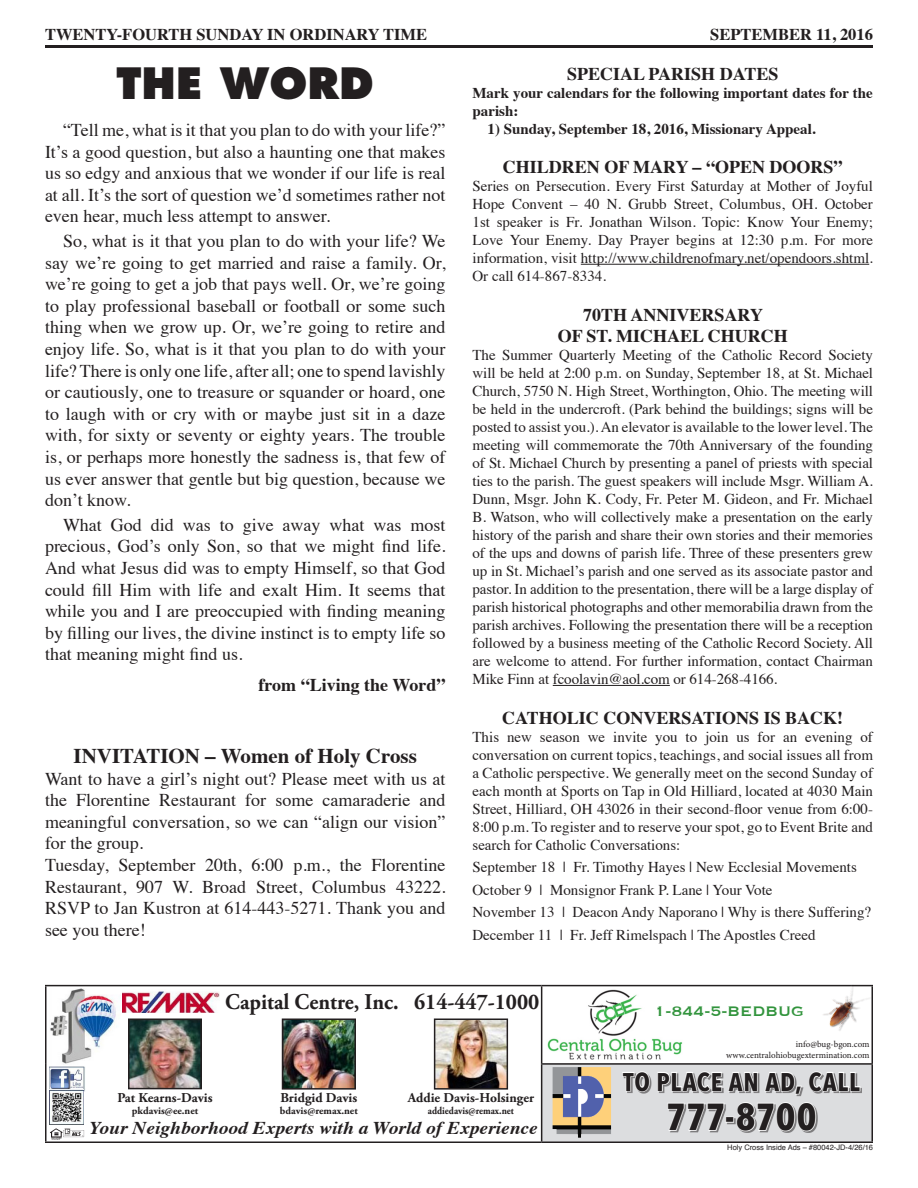
<style>
.page{position:relative;width:918px;height:1188px;background:#fff}
.page>*{position:absolute;margin:0;border:0;box-sizing:border-box;transform-origin:0 0}
.t1{font:800 42px "Futura";color:#231f20}
.t2{font:700 37.5px "Avenir Next Condensed";letter-spacing:.005em;color:#231f20}
.t3{font:700 25.5px "Avenir Next Condensed";letter-spacing:.03em;color:#231f20}
.t4{font:700 22.5px "Adobe Garamond Pro";color:#231f20;scale:.95 1}
.t5{font:700 21px "Times";color:#231f20}
.t6{font:18px/21.6px "Times";color:#231f20;text-align:justify}
.t7{font:700 18px "Times";color:#231f20}
.t8{font:italic 700 18px "Times";color:#231f20;scale:1.08 1}
.t9{font:18px "Copperplate";color:#32943d}
.t10{font:700 16.5px "Times";color:#231f20}
.t11{font:15px/18px "Times";color:#231f20;text-align:justify}
.t12{font:700 15px/18px "Times";color:#231f20}
.t13{font:700 13.5px "Adobe Garamond Pro";color:#231f20}
.t14{font:700 10.5px "Adobe Garamond Pro";color:#231f20}
.t15{font:700 10.5px "Adobe Garamond Pro";color:#231f20;scale:.9 1}
.t16{font:9px/10.8px "Minion Pro";color:#231f20;text-align:right}
.t17{font:7.5px "Helvetica";color:#231f20}
</style>
<div class="page">
<hr style="left:45px;top:45px;width:828px;height:3px;background:#231f20">
<div style="left:542px;top:1064px;width:330px;height:78px;background:#dcdddf"></div>
<hr style="left:45px;top:985px;width:497px;height:1px;background:#231f20">
<hr style="left:45px;top:986px;width:1px;height:78px;background:#231f20">
<hr style="left:542px;top:985px;width:331px;height:1px;background:#231f20">
<hr style="left:541px;top:986px;width:1px;height:77px;background:#231f20">
<hr style="left:872px;top:986px;width:1px;height:77px;background:#231f20">
<hr style="left:45px;top:1064px;width:1px;height:78px;background:#231f20">
<hr style="left:541px;top:1063px;width:332px;height:2px;background:#231f20">
<hr style="left:541px;top:1065px;width:1px;height:77px;background:#231f20">
<hr style="left:872px;top:1065px;width:1px;height:77px;background:#231f20">
<hr style="left:45px;top:1142px;width:497px;height:1px;background:#231f20">
<hr style="left:542px;top:1142px;width:331px;height:1px;background:#231f20">
<img style="left:50px;top:988px;width:66px;height:76px">
<img style="left:123px;top:991px;width:97px;height:22px">
<img style="left:131px;top:1022px;width:68px;height:64px">
<div style="left:128px;top:1019px;width:74px;height:70px;border:2px solid #231f20"></div>
<img style="left:285px;top:1022px;width:68px;height:65px">
<div style="left:282px;top:1019px;width:74px;height:71px;border:2px solid #231f20"></div>
<img style="left:437px;top:1022px;width:68px;height:65px">
<div style="left:434px;top:1019px;width:74px;height:71px;border:2px solid #231f20"></div>
<img style="left:64px;top:1128px;width:20px;height:9px">
<img style="left:50px;top:1128px;width:14px;height:12px">
<img style="left:50px;top:1066px;width:35px;height:25px">
<img style="left:50px;top:1090px;width:33px;height:34px">
<svg style="left:622px;top:1071px;width:29px;height:22px"></svg>
<svg style="left:657px;top:1071px;width:204px;height:24px"></svg>
<svg style="left:667px;top:1103px;width:59px;height:29px"></svg>
<div style="left:725px;top:1117px;width:9px;height:6px;border:2px solid #fff"></div>
<svg style="left:735px;top:1102px;width:82px;height:30px"></svg>
<img style="left:553px;top:1067px;width:58px;height:71px">
<img style="left:547px;top:989px;width:136px;height:71px">
<img style="left:816px;top:984px;width:57px;height:55px">
<hr style="left:581px;top:264px;width:288px;height:1px;background:#231f20">
<hr style="left:553px;top:685px;width:117px;height:1px;background:#231f20">
<p class="t10" style="left:45px;top:18px;width:384px">TWENTY-FOURTH SUNDAY IN ORDINARY TIME</p>
<p class="t10" style="left:710px;top:18px;width:164px">SEPTEMBER 11, 2016</p>
<p class="t1" style="left:117px;top:58px;width:259px">THE WORD</p>
<p class="t7" style="left:567px;top:56px;width:213px">SPECIAL PARISH DATES</p>
<p class="t12" style="left:472px;top:82px;width:402px">Mark your calendars for the following important dates for the parish:</p>
<p class="t12" style="left:488px;top:118px;width:330px">1) Sunday, September 18, 2016, Missionary Appeal.</p>
<p class="t7" style="left:503px;top:150px;width:341px">CHILDREN OF MARY – “OPEN DOORS”</p>
<p class="t11" style="left:472px;top:176px;width:402px">Series on Persecution. Every First Saturday at Mother of Joyful Hope Convent – 40 N. Grubb Street, Columbus, OH. October 1st speaker is Fr. Jonathan Wilson. Topic: Know Your Enemy; Love Your Enemy. Day Prayer begins at 12:30 p.m. For more information, visit http://www.childrenofmary.net/opendoors.shtml.<br>Or call 614-867-8334.</p>
<p class="t7" style="left:583px;top:297px;width:181px">70TH ANNIVERSARY</p>
<p class="t7" style="left:558px;top:319px;width:232px">OF ST. MICHAEL CHURCH</p>
<p class="t11" style="left:472px;top:345px;width:402px">The Summer Quarterly Meeting of the Catholic Record Society will be held at 2:00 p.m. on Sunday, September 18, at St. Michael Church, 5750 N. High Street, Worthington, Ohio. The meeting will be held in the undercroft. (Park behind the buildings; signs will be posted to assist you.). An elevator is available to the lower level. The meeting will commemorate the 70th Anniversary of the founding of St. Michael Church by presenting a panel of priests with special ties to the parish. The guest speakers will include Msgr. William A.<br>Dunn, Msgr. John K. Cody, Fr. Peter M. Gideon, and Fr. Michael B. Watson, who will collectively make a presentation on the early history of the parish and share their own stories and their memories of the ups and downs of parish life. Three of these presenters grew up in St. Michael’s parish and one served as its associate pastor and pastor. In addition to the presentation, there will be a large display of parish historical photographs and other memorabilia drawn from the parish archives. Following the presentation there will be a reception followed by a business meeting of the Catholic Record Society. All are welcome to attend. For further information, contact Chairman Mike Finn at fcoolavin@aol.com or 614-268-4166.</p>
<p class="t7" style="left:502px;top:701px;width:342px">CATHOLIC CONVERSATIONS IS BACK!</p>
<p class="t11" style="left:472px;top:727px;width:402px">This new season we invite you to join us for an evening of conversation on current topics, teachings, and social issues all from a Catholic perspective. We generally meet on the second Sunday of each month at Sports on Tap in Old Hilliard, located at 4030 Main Street, Hilliard, OH 43026 in their second-floor venue from 6:00- 8:00 p.m. To register and to reserve your spot, go to Event Brite and search for Catholic Conversations:</p>
<p class="t11" style="left:472px;top:857px;width:386px">September 18 | Fr. Timothy Hayes | New Ecclesial Movements</p>
<p class="t11" style="left:472px;top:880px;width:302px">October 9 | Monsignor Frank P. Lane | Your Vote</p>
<p class="t11" style="left:472px;top:902px;width:400px">November 13 | Deacon Andy Naporano | Why is there Suffering?</p>
<p class="t11" style="left:472px;top:925px;width:345px">December 11 | Fr. Jeff Rimelspach | The Apostles Creed</p>
<p class="t6" style="left:45px;top:118px;width:402px;text-indent:18px">“Tell me, what is it that you plan to do with your life?” It’s a good question, but also a haunting one that makes us so edgy and anxious that we wonder if our life is real at all. It’s the sort of question we’d sometimes rather not even hear, much less attempt to answer.</p>
<p class="t6" style="left:45px;top:229px;width:402px;text-indent:18px">So, what is it that you plan to do with your life? We say we’re going to get married and raise a family. Or, we’re going to get a job that pays well. Or, we’re going to play professional baseball or football or some such thing when we grow up. Or, we’re going to retire and enjoy life. So, what is it that you plan to do with your life? There is only one life, after all; one to spend lavishly or cautiously, one to treasure or squander or hoard, one to laugh with or cry with or maybe just sit in a daze with, for sixty or seventy or eighty years. The trouble is, or perhaps more honestly the sadness is, that few of us ever answer that gentle but big question, because we don’t know.</p>
<p class="t6" style="left:45px;top:512px;width:402px;text-indent:18px">What God did was to give away what was most precious, God’s only Son, so that we might find life.<br>And what Jesus did was to empty Himself, so that God could fill Him with life and exalt Him. It seems that while you and I are preoccupied with finding meaning by filling our lives, the divine instinct is to empty life so that meaning might find us.</p>
<p class="t7" style="left:259px;top:668px;width:188px">from “Living the Word”</p>
<p class="t5" style="left:74px;top:736px;width:345px">INVITATION – Women of Holy Cross</p>
<p class="t6" style="left:45px;top:766px;width:402px">Want to have a girl’s night out? Please meet with us at the Florentine Restaurant for some camaraderie and meaningful conversation, so we can “align our vision” for the group.</p>
<p class="t6" style="left:45px;top:853px;width:402px">Tuesday, September 20th, 6:00 p.m., the Florentine Restaurant, 907 W. Broad Street, Columbus 43222.<br>RSVP to Jan Kustron at 614-443-5271. Thank you and see you there!</p>
<p class="t4" style="left:225px;top:989px;width:332px">Capital Centre, Inc. 614-447-1000</p>
<p class="t13" style="left:117px;top:1090px;width:97px">Pat Kearns-Davis</p>
<p class="t14" style="left:132px;top:1105px;width:68px">pkdavis@ee.net</p>
<p class="t13" style="left:280px;top:1090px;width:78px">Bridgid Davis</p>
<p class="t14" style="left:280px;top:1105px;width:79px">bdavis@remax.net</p>
<p class="t13" style="left:408px;top:1090px;width:128px">Addie Davis-Holsinger</p>
<p class="t15" style="left:428px;top:1105px;width:97px">addiedavis@remax.net</p>
<p class="t8" style="left:90px;top:1111px;width:416px">Your Neighborhood Experts with a World of Experience</p>
<p class="t9" style="left:654px;top:999px;width:151px">1-844-5-BEDBUG</p>
<p class="t16" style="left:726px;top:1039px;width:145px">info@bug-bgon.com www.centralohiobugextermination.com</p>
<p class="t3" style="left:623px;top:1066px;width:238px">TO PLACE AN AD, CALL</p>
<p class="t2" style="left:666px;top:1094px;width:152px">777-8700</p>
<p class="t17" style="left:727px;top:1142px;width:147px">Holy Cross Inside Ads – #80042-JD-4/26/16</p>
</div>
